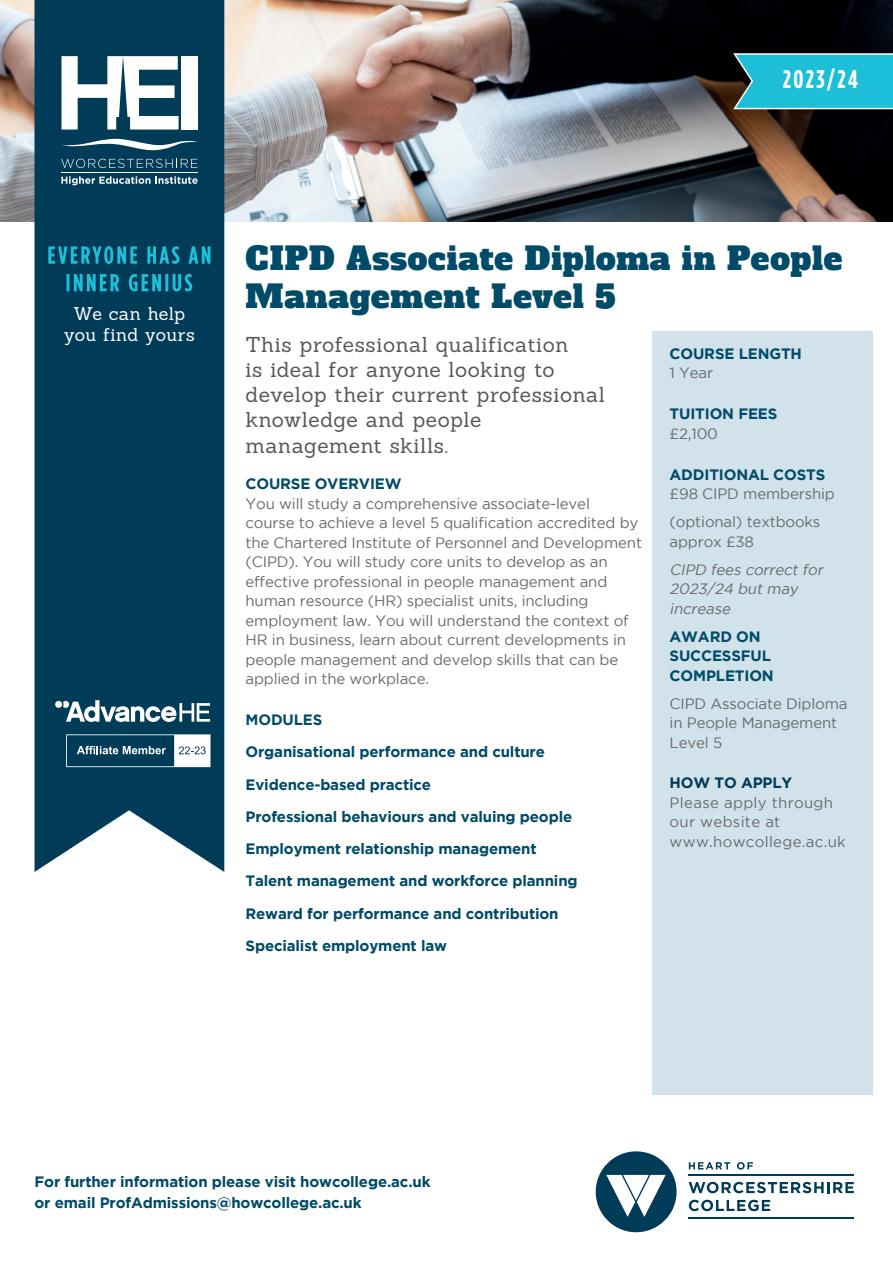
<style>
.page{position:relative;width:893px;height:1263px;background:#fff}
.page>*{position:absolute;margin:0;border:0;box-sizing:border-box;transform-origin:0 0}
.t1{font:31.5px/37.8px "Alfa Slab One";letter-spacing:.025em;color:#004b68}
.t2{font:700 25.5px "Gotham Condensed";letter-spacing:.105em;color:#fff}
.t3{font:21px/25.2px "Sanchez";letter-spacing:.025em;color:#57585a}
.t4{font:18px/21.5px "Sanchez";letter-spacing:.015em;color:#fff;text-align:center}
.t5{font:15px/19.5px "Gotham";letter-spacing:-.01em;color:#69696c}
.t6{font:700 15px/32.2px "Gotham";letter-spacing:-.01em;color:#004b68}
.t7{font:15px/19.5px "Gotham";letter-spacing:.02em;color:#69696c}
.t8{font:italic 15px/19.5px "Gotham";color:#69696c}
.t9{font:700 15px "Gotham";letter-spacing:-.01em;color:#003b57}
</style>
<div class="page">
<div style="left:653px;top:331px;width:220px;height:763px;background:#d1e2eb"></div>
<img style="left:0;top:0;width:893px;height:221px">
<svg style="left:596px;top:1151px;width:81px;height:81px"></svg>
<svg style="left:689px;top:1162px;width:41px;height:7px"></svg>
<svg style="left:737px;top:1162px;width:16px;height:7px"></svg>
<svg style="left:689px;top:1182px;width:165px;height:11px"></svg>
<svg style="left:689px;top:1200px;width:81px;height:11px"></svg>
<hr style="left:688px;top:1174px;width:166px;height:1px;background:#003b57">
<hr style="left:688px;top:1218px;width:166px;height:1px;background:#003b57">
<div style="left:35px;top:0;width:189px;height:872px;background:#003b57"></div>
<svg style="left:732px;top:52px;width:161px;height:58px"></svg>
<svg style="left:48px;top:246px;width:162px;height:18px"></svg>
<svg style="left:67px;top:274px;width:125px;height:18px"></svg>
<div style="left:181px;top:56px;width:17px;height:74px;background:#fff"></div>
<svg style="left:61px;top:139px;width:136px;height:11px"></svg>
<hr style="left:61px;top:172px;width:136px;height:1px;background:#fff">
<svg style="left:61px;top:159px;width:136px;height:9px"></svg>
<svg style="left:61px;top:176px;width:137px;height:9px"></svg>
<svg style="left:62px;top:56px;width:117px;height:74px"></svg>
<svg style="left:63px;top:700px;width:147px;height:22px"></svg>
<div style="left:55px;top:701px;width:7px;height:7px;background:#fff;border-radius:50%"></div>
<svg style="left:66px;top:734px;width:144px;height:33px"></svg>
<h2 class="t2" style="left:783px;top:64px;width:77px">2023/24</h2>
<p class="t4" style="left:64px;top:303px;width:132px">We can help you find yours</p>
<h1 class="t1" style="left:246px;top:240px;width:598px">CIPD Associate Diploma in People<br>Management Level 5</h1>
<h3 class="t3" style="left:246px;top:332px;width:361px">This professional qualification<br>is ideal for anyone looking to develop their current professional knowledge and people management skills.</h3>
<p class="t6" style="left:246px;top:468px;width:158px">COURSE OVERVIEW</p>
<p class="t5" style="left:246px;top:494px;width:398px">You will study a comprehensive associate-level course to achieve a level 5 qualification accredited by the Chartered Institute of Personnel and Development (CIPD). You will study core units to develop as an effective professional in people management and human resource (HR) specialist units, including employment law. You will understand the context of HR in business, learn about current developments in people management and develop skills that can be applied in the workplace.</p>
<p class="t6" style="left:246px;top:703px;width:334px">MODULES<br>Organisational performance and culture Evidence-based practice<br>Professional behaviours and valuing people Employment relationship management Talent management and workforce planning Reward for performance and contribution Specialist employment law</p>
<p class="t6" style="left:670px;top:337px;width:134px">COURSE LENGTH</p>
<p class="t5" style="left:670px;top:363px;width:45px">1 Year</p>
<p class="t6" style="left:670px;top:397px;width:109px">TUITION FEES</p>
<p class="t5" style="left:670px;top:423px;width:50px">£2,100</p>
<p class="t6" style="left:670px;top:458px;width:157px">ADDITIONAL COSTS</p>
<p class="t5" style="left:670px;top:479px;width:167px;line-height:28px">£98 CIPD membership (optional) textbooks</p>
<p class="t5" style="left:670px;top:531px;width:86px">approx £38</p>
<p class="t8" style="left:670px;top:559px;width:158px">CIPD fees correct for<br>2023/24 but may increase</p>
<p class="t6" style="left:670px;top:626px;width:106px;line-height:19.5px">AWARD ON<br>SUCCESSFUL<br>COMPLETION</p>
<p class="t5" style="left:670px;top:693px;width:179px">CIPD Associate Diploma in People Management<br>Level 5</p>
<p class="t9" style="left:670px;top:774px;width:124px">HOW TO APPLY</p>
<p class="t7" style="left:670px;top:792px;width:178px">Please apply through our website at www.howcollege.ac.uk</p>
<p class="t6" style="left:35px;top:1170px;width:398px;line-height:21px">For further information please visit howcollege.ac.uk or email ProfAdmissions@howcollege.ac.uk</p>
</div>
